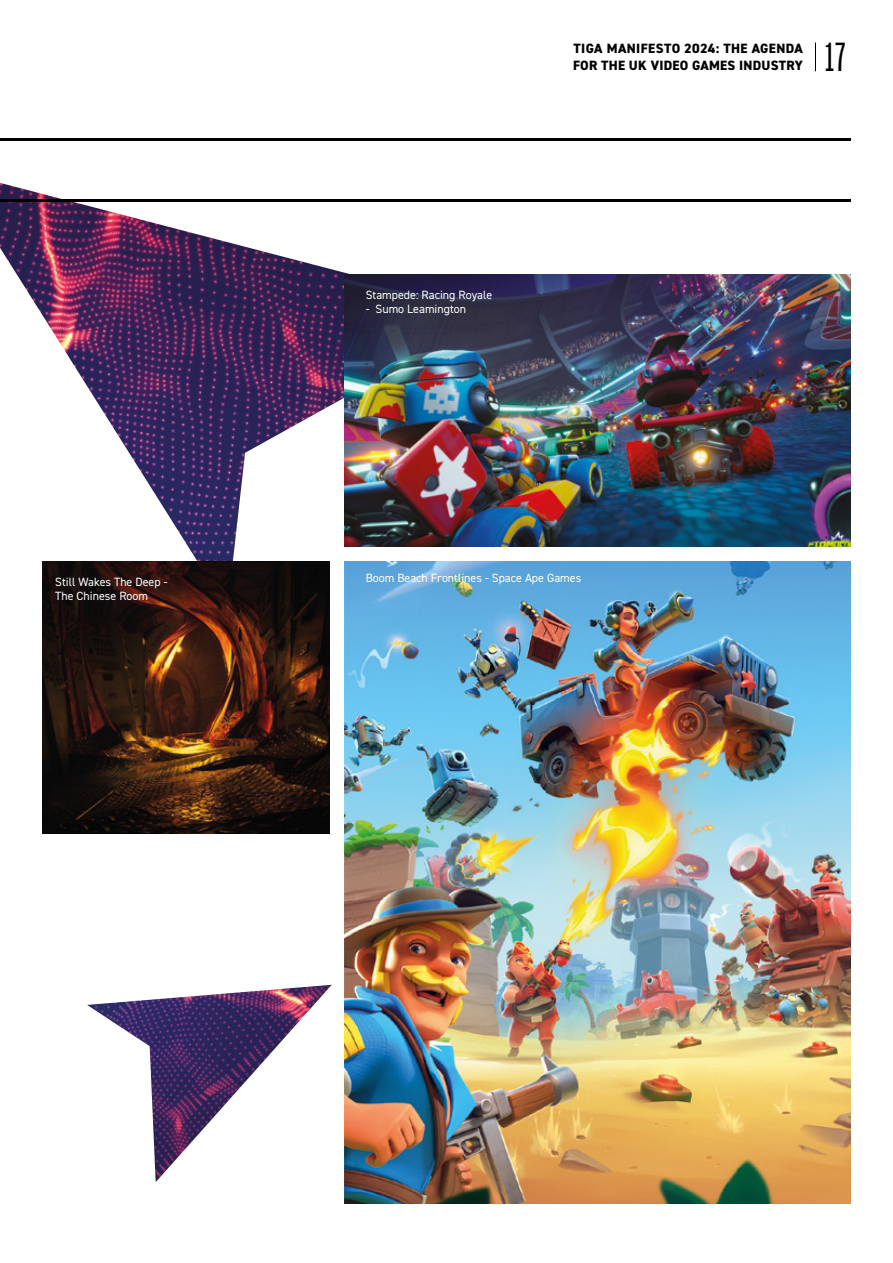
<style>
.page{position:relative;width:893px;height:1263px;background:#fff}
.page>*{position:absolute;margin:0;border:0;box-sizing:border-box;transform-origin:0 0}
.t1{font:40.5px "Heroic Condensed";color:#000}
.t2{font:800 13.5px/16.5px "DIN2014";letter-spacing:.02em;color:#000}
.t3{font:12px "DIN2014";color:#fff}
</style>
<div class="page">
<img style="left:0;top:183px;width:498px;height:426px">
<svg style="left:815px;top:43px;width:1px;height:28px"></svg>
<hr style="left:0;top:200px;width:850px;height:2px;background:#000">
<hr style="left:0;top:138px;width:850px;height:2px;background:#000">
<img style="left:344px;top:561px;width:506px;height:642px">
<img style="left:344px;top:274px;width:506px;height:272px">
<img style="left:43px;top:561px;width:287px;height:272px">
<img style="left:87px;top:985px;width:245px;height:197px">
<p class="t2" style="left:573px;top:40px;width:231px">TIGA MANIFESTO 2024: THE AGENDA<br>FOR THE UK VIDEO GAMES INDUSTRY</p>
<h1 class="t1" style="left:824px;top:35px;width:23px">17</h1>
<p class="t3" style="left:366px;top:287px;width:128px">Stampede: Racing Royale</p>
<p class="t3" style="left:366px;top:301px;width:102px">- Sumo Leamington</p>
<p class="t3" style="left:55px;top:574px;width:114px">Still Wakes The Deep -</p>
<p class="t3" style="left:366px;top:571px;width:217px">Boom Beach Frontlines - Space Ape Games</p>
<p class="t3" style="left:55px;top:588px;width:94px">The Chinese Room</p>
</div>
